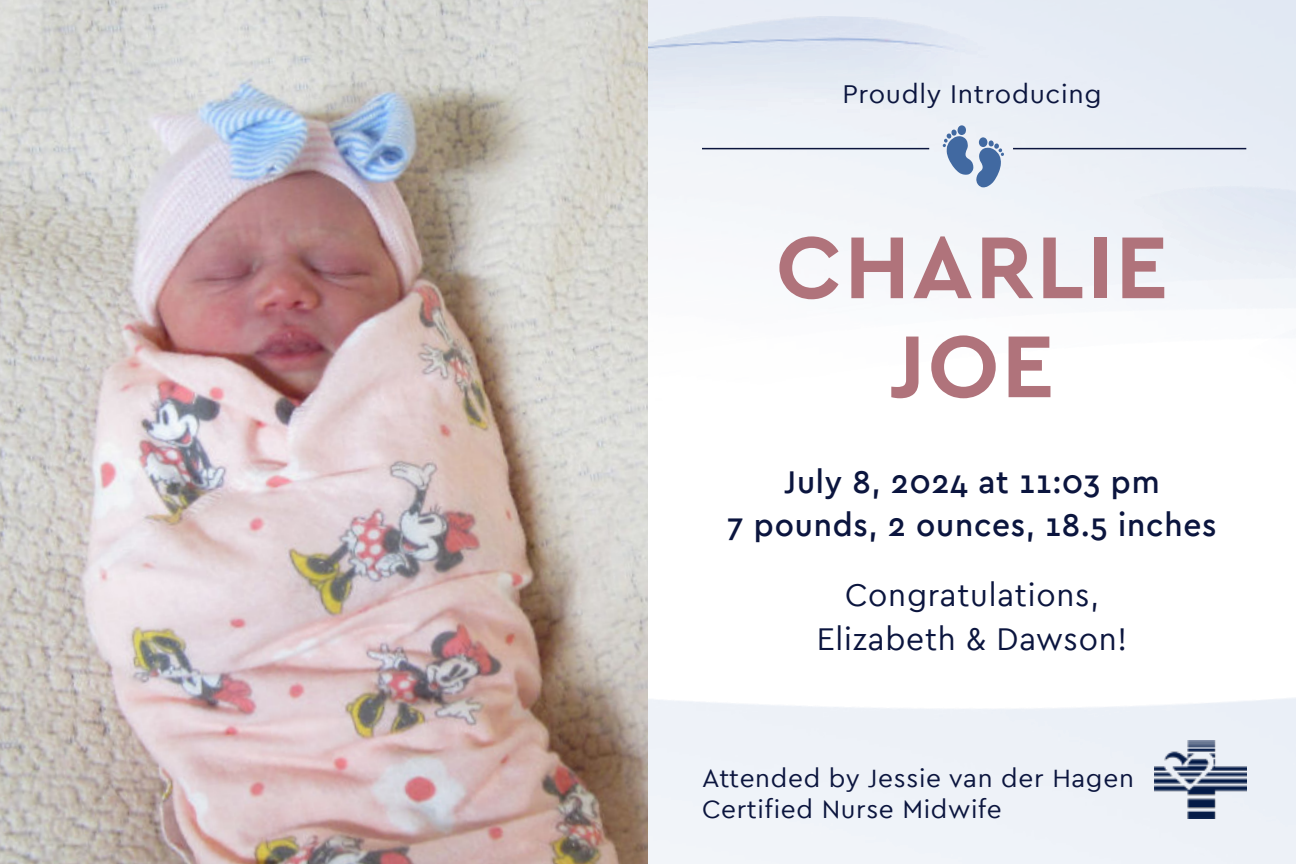
<style>
.page{position:relative;width:1296px;height:864px;background:#fff}
.page>*{position:absolute;margin:0;border:0;box-sizing:border-box;transform-origin:0 0}
.t1{font:700 91.8px/99px "Cera";letter-spacing:.025em;color:#b0737b;text-align:center}
.t2{font:500 33px/43.2px "Cera";letter-spacing:.025em;color:#0b153e;text-align:center;scale:.96 1}
.t3{font:33px/43.2px "Cera";letter-spacing:.025em;color:#0b153e;text-align:center;scale:.96 1}
.t4{font:27px "Cera";letter-spacing:.025em;color:#0b153e}
.t5{font:26.4px/31.5px "Cera";letter-spacing:.025em;color:#0b153e}
</style>
<div class="page">
<div style="left:648px;top:698px;width:648px;height:166px;background:#eef2f8"></div>
<img style="left:1155px;top:741px;width:92px;height:77px">
<img style="left:0;top:0;width:648px;height:864px">
<svg style="left:943px;top:125px;width:61px;height:62px;background:#a3b7d2"></svg>
<hr style="left:702px;top:148px;width:227px;height:1px;background:#0b153e">
<hr style="left:1013px;top:148px;width:233px;height:1px;background:#0b153e">
<p class="t4" style="left:842px;top:82px;width:261px">Proudly Introducing</p>
<h1 class="t1" style="left:776px;top:217px;width:394px">CHARLIE<br>JOE</h1>
<p class="t2" style="left:727px;top:462px;width:511px">July 8, 2024 at 11:03 pm<br>7 pounds, 2 ounces, 18.5 inches</p>
<p class="t3" style="left:817px;top:575px;width:325px">Congratulations,<br>Elizabeth &amp; Dawson!</p>
<p class="t5" style="left:702px;top:764px;width:433px">Attended by Jessie van der Hagen<br>Certified Nurse Midwife</p>
</div>
